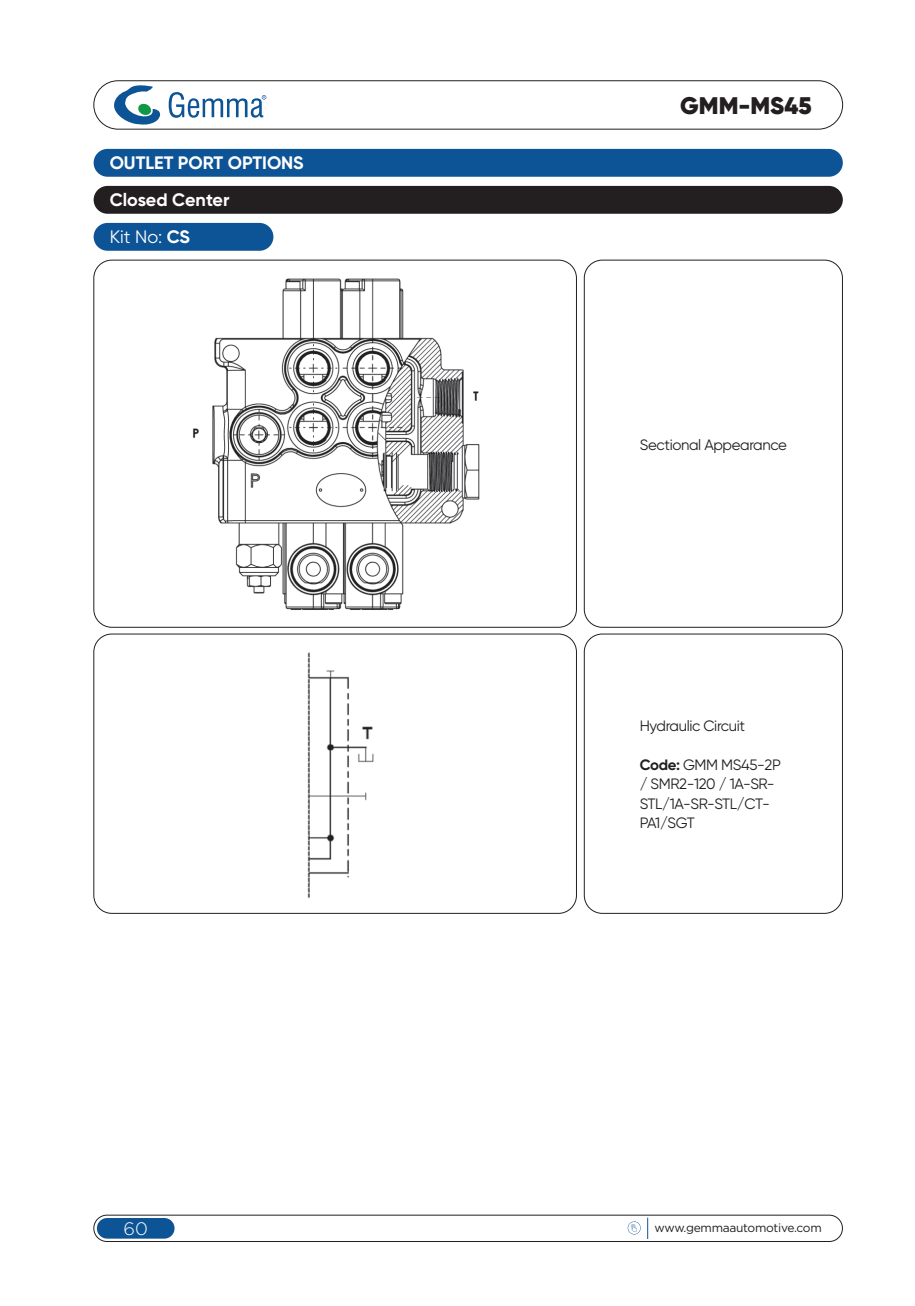
<style>
.page{position:relative;width:915px;height:1306px;background:#fff}
.page>*{position:absolute;margin:0;border:0;box-sizing:border-box;transform-origin:0 0}
.t1{font:900 24px "Gilroy";color:#231f20}
.t2{font:700 18px "Gilroy";color:#fff}
.t3{font:18px "Gilroy";color:#fff}
.t4{font:300 18px "Gotham";color:#fff}
.t5{font:15px/19.5px "Gilroy";letter-spacing:-.025em;color:#231f20}
.t6{font:12px "Gotham";letter-spacing:-.025em;color:#231f20}
.s1{font-weight:700}
</style>
<div class="page">
<div style="left:97px;top:1217px;width:77px;height:21px;background:#0d5496;border-radius:10px"></div>
<div style="left:94px;top:81px;width:748px;height:48px;border:1px solid #231f20;border-radius:24px"></div>
<div style="left:94px;top:1214px;width:748px;height:27px;border:1px solid #231f20;border-radius:13px"></div>
<svg style="left:627px;top:1221px;width:13px;height:13px"></svg>
<svg style="left:647px;top:1217px;width:1px;height:21px"></svg>
<svg style="left:114px;top:85px;width:47px;height:40px"></svg>
<svg style="left:169px;top:92px;width:97px;height:26px"></svg>
<div style="left:94px;top:634px;width:482px;height:279px;border:1px solid #231f20;border-radius:18px"></div>
<div style="left:584px;top:260px;width:258px;height:367px;border:1px solid #231f20;border-radius:18px"></div>
<div style="left:584px;top:634px;width:258px;height:279px;border:1px solid #231f20;border-radius:18px"></div>
<div style="left:94px;top:149px;width:748px;height:28px;background:#0d5496;border-radius:14px"></div>
<div style="left:94px;top:223px;width:179px;height:28px;background:#0d5496;border-radius:14px"></div>
<div style="left:94px;top:186px;width:748px;height:28px;background:#231f20;border-radius:14px"></div>
<img style="left:193px;top:278px;width:287px;height:332px">
<img style="left:307px;top:652px;width:67px;height:246px">
<p class="t2" style="left:110px;top:151px;width:195px">OUTLET PORT OPTIONS</p>
<p class="t2" style="left:110px;top:188px;width:121px">Closed Center</p>
<p class="t3" style="left:110px;top:226px;width:82px">Kit No: <span class="s1">CS</span></p>
<p class="t4" style="left:123px;top:1217px;width:26px">60</p>
<h1 class="t1" style="left:680px;top:91px;width:133px">GMM-MS45</h1>
<p class="t5" style="left:639px;top:434px;width:149px">Sectional Appearance</p>
<p class="t5" style="left:639px;top:715px;width:107px">Hydraulic Circuit</p>
<p class="t5" style="left:639px;top:754px;width:143px"><span class="s1">Code:</span> GMM MS45-2P / SMR2-120 / 1A-SR-<br>STL/1A-SR-STL/CT-<br>PA1/SGT</p>
<p class="t6" style="left:654px;top:1220px;width:169px">www.gemmaautomotive.com</p>
</div>
